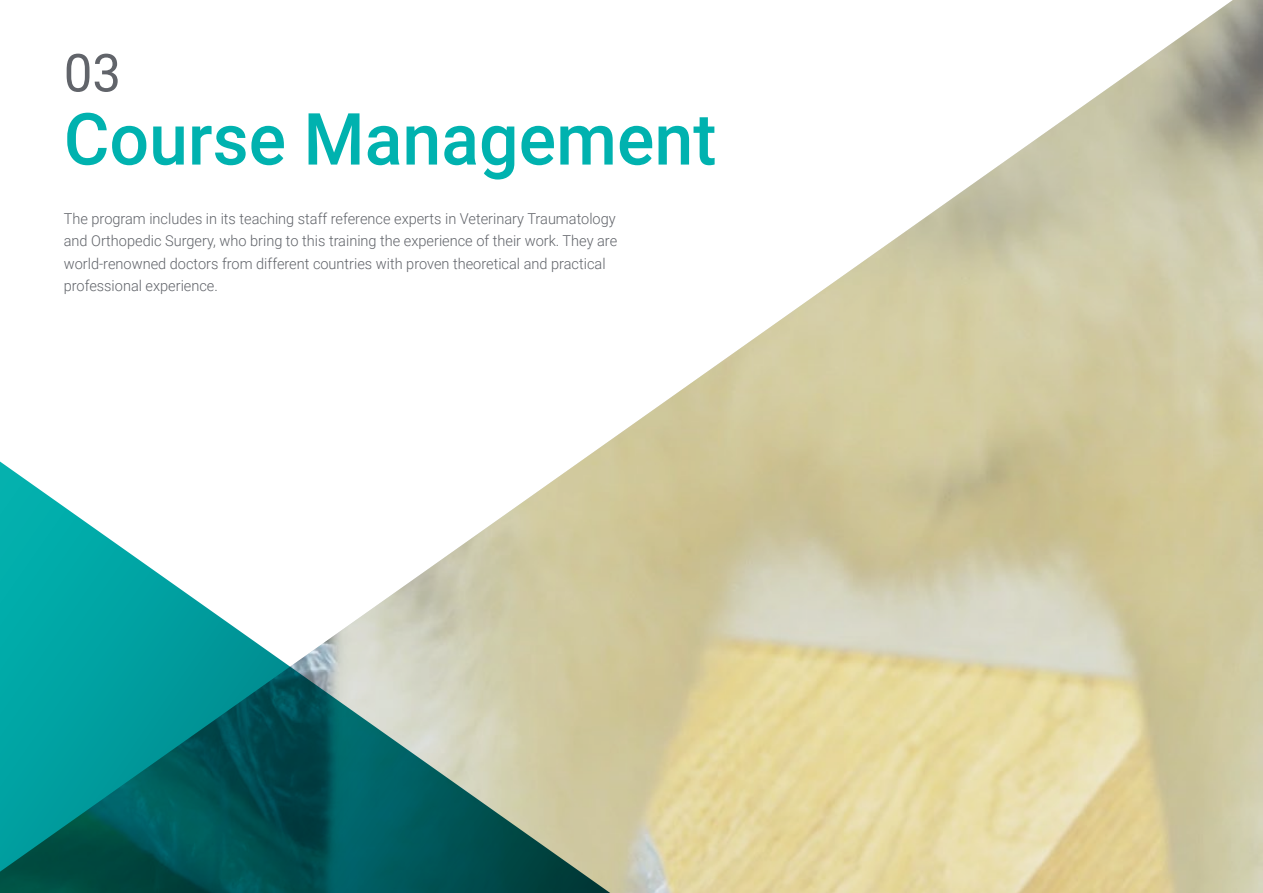
<style>
.page{position:relative;width:1263px;height:893px;background:#fff}
.page>*{position:absolute;margin:0;border:0;box-sizing:border-box;transform-origin:0 0}
.t1{font:500 72px "Roboto";color:#00b2af}
.t2{font:52.5px "Roboto";color:#61646a}
.t3{font:300 15px/22.5px "Roboto";color:#61646a}
</style>
<div class="page">
<svg style="left:0;top:446px;width:640px;height:447px"></svg>
<h2 class="t2" style="left:64px;top:36px;width:59px">03</h2>
<h1 class="t1" style="left:64px;top:89px;width:654px">Course Management</h1>
<p class="t3" style="left:64px;top:207px;width:555px">The program includes in its teaching staff reference experts in Veterinary Traumatology and Orthopedic Surgery, who bring to this training the experience of their work. They are world-renowned doctors from different countries with proven theoretical and practical professional experience.</p>
</div>
